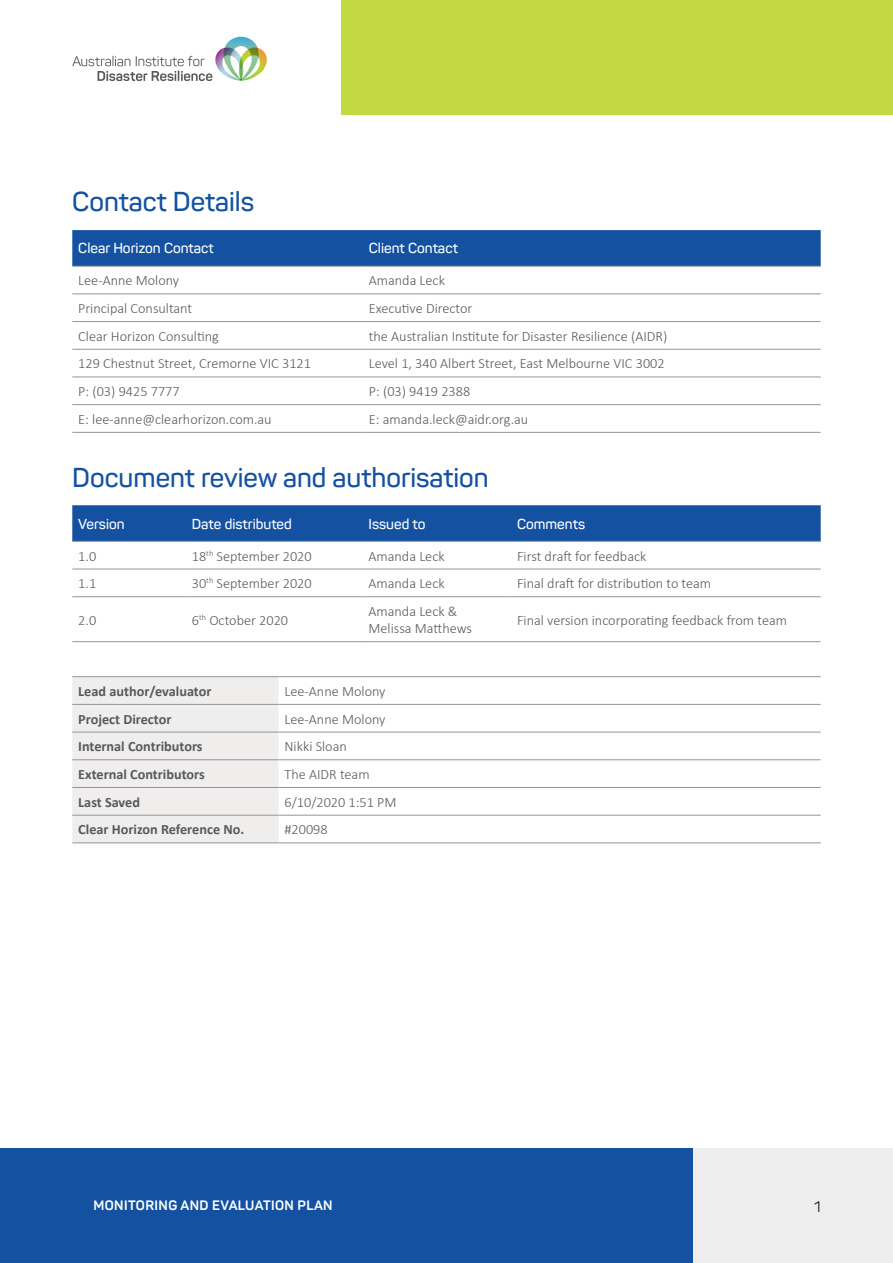
<style>
.page{position:relative;width:893px;height:1263px;background:#fff}
.page>*{position:absolute;margin:0;border:0;box-sizing:border-box;transform-origin:0 0}
.t1{font:600 27px "Panton";color:#1452a1}
.t2{font:15px "Panton";color:#1d1d1f}
.t3{font:300 14.25px/17.2px "Calibri";color:#58595b}
.t4{font:700 14.25px "Calibri";color:#58595b}
.t5{font:600 14.25px "Panton";color:#fff}
.t6{font:700 13.5px "Panton";letter-spacing:.03em;color:#fff}
</style>
<div class="page">
<div style="left:0;top:1148px;width:693px;height:115px;background:#1452a1"></div>
<div style="left:693px;top:1148px;width:200px;height:115px;background:#eeeded"></div>
<div style="left:340px;top:0;width:553px;height:115px;background:#c3d941"></div>
<svg style="left:72px;top:37px;width:195px;height:44px"></svg>
<div style="left:72px;top:230px;width:749px;height:36px;background:#1452a1"></div>
<hr style="left:72px;top:266px;width:291px;height:1px;background:#939598">
<hr style="left:363px;top:266px;width:458px;height:1px;background:#939598">
<hr style="left:72px;top:293px;width:291px;height:1px;background:#939598">
<hr style="left:363px;top:293px;width:458px;height:1px;background:#939598">
<hr style="left:72px;top:321px;width:291px;height:1px;background:#939598">
<hr style="left:363px;top:321px;width:458px;height:1px;background:#939598">
<hr style="left:72px;top:349px;width:291px;height:1px;background:#939598">
<hr style="left:363px;top:349px;width:458px;height:1px;background:#939598">
<hr style="left:72px;top:377px;width:291px;height:1px;background:#939598">
<hr style="left:363px;top:377px;width:458px;height:1px;background:#939598">
<hr style="left:72px;top:404px;width:291px;height:1px;background:#939598">
<hr style="left:363px;top:404px;width:458px;height:1px;background:#939598">
<hr style="left:72px;top:432px;width:291px;height:1px;background:#939598">
<hr style="left:363px;top:432px;width:458px;height:1px;background:#939598">
<div style="left:72px;top:505px;width:749px;height:36px;background:#1452a1"></div>
<hr style="left:72px;top:541px;width:114px;height:1px;background:#939598">
<hr style="left:186px;top:541px;width:177px;height:1px;background:#939598">
<hr style="left:363px;top:541px;width:148px;height:1px;background:#939598">
<hr style="left:511px;top:541px;width:310px;height:1px;background:#939598">
<hr style="left:72px;top:569px;width:114px;height:1px;background:#939598">
<hr style="left:186px;top:569px;width:177px;height:1px;background:#939598">
<hr style="left:363px;top:569px;width:148px;height:1px;background:#939598">
<hr style="left:511px;top:569px;width:310px;height:1px;background:#939598">
<hr style="left:72px;top:596px;width:114px;height:1px;background:#939598">
<hr style="left:186px;top:596px;width:177px;height:1px;background:#939598">
<hr style="left:363px;top:596px;width:148px;height:1px;background:#939598">
<hr style="left:511px;top:596px;width:310px;height:1px;background:#939598">
<hr style="left:72px;top:641px;width:114px;height:1px;background:#939598">
<hr style="left:186px;top:641px;width:177px;height:1px;background:#939598">
<hr style="left:363px;top:641px;width:148px;height:1px;background:#939598">
<hr style="left:511px;top:641px;width:310px;height:1px;background:#939598">
<div style="left:72px;top:677px;width:207px;height:165px;background:#efeeed"></div>
<hr style="left:279px;top:676px;width:542px;height:1px;background:#939598">
<hr style="left:279px;top:704px;width:542px;height:1px;background:#939598">
<hr style="left:279px;top:732px;width:542px;height:1px;background:#939598">
<hr style="left:279px;top:759px;width:542px;height:1px;background:#939598">
<hr style="left:279px;top:787px;width:542px;height:1px;background:#939598">
<hr style="left:279px;top:815px;width:542px;height:1px;background:#939598">
<hr style="left:279px;top:842px;width:542px;height:1px;background:#939598">
<hr style="left:72px;top:676px;width:207px;height:1px;background:#939598">
<hr style="left:72px;top:704px;width:207px;height:1px;background:#939598">
<hr style="left:72px;top:732px;width:207px;height:1px;background:#939598">
<hr style="left:72px;top:759px;width:207px;height:1px;background:#939598">
<hr style="left:72px;top:787px;width:207px;height:1px;background:#939598">
<hr style="left:72px;top:815px;width:207px;height:1px;background:#939598">
<hr style="left:72px;top:842px;width:207px;height:1px;background:#939598">
<h1 class="t1" style="left:72px;top:185px;width:184px">Contact Details</h1>
<p class="t5" style="left:78px;top:240px;width:137px">Clear Horizon Contact</p>
<p class="t5" style="left:369px;top:240px;width:91px">Client Contact</p>
<p class="t3" style="left:78px;top:272px;width:102px">Lee-Anne Molony</p>
<p class="t3" style="left:369px;top:272px;width:78px">Amanda Leck</p>
<p class="t3" style="left:78px;top:300px;width:115px">Principal Consultant</p>
<p class="t3" style="left:369px;top:300px;width:105px">Executive Director</p>
<p class="t3" style="left:78px;top:327px;width:142px">Clear Horizon Consulting</p>
<p class="t3" style="left:369px;top:327px;width:300px">the Australian Institute for Disaster Resilience (AIDR)</p>
<p class="t3" style="left:78px;top:355px;width:234px">129 Chestnut Street, Cremorne VIC 3121</p>
<p class="t3" style="left:369px;top:355px;width:297px">Level 1, 340 Albert Street, East Melbourne VIC 3002</p>
<p class="t3" style="left:78px;top:383px;width:103px">P: (03) 9425 7777</p>
<p class="t3" style="left:369px;top:383px;width:103px">P: (03) 9419 2388</p>
<p class="t3" style="left:78px;top:410px;width:195px">E: lee-anne@clearhorizon.com.au</p>
<p class="t3" style="left:369px;top:410px;width:161px">E: amanda.leck@aidr.org.au</p>
<h1 class="t1" style="left:72px;top:460px;width:418px">Document review and authorisation</h1>
<p class="t5" style="left:78px;top:515px;width:48px">Version</p>
<p class="t5" style="left:192px;top:515px;width:102px">Date distributed</p>
<p class="t5" style="left:369px;top:515px;width:58px">Issued to</p>
<p class="t5" style="left:517px;top:515px;width:70px">Comments</p>
<p class="t3" style="left:78px;top:547px;width:19px">1.0</p>
<p class="t3" style="left:192px;top:547px;width:121px">18<sup>th</sup> September 2020</p>
<p class="t3" style="left:369px;top:547px;width:78px">Amanda Leck</p>
<p class="t3" style="left:517px;top:547px;width:131px">First draft for feedback</p>
<p class="t3" style="left:78px;top:575px;width:19px">1.1</p>
<p class="t3" style="left:192px;top:575px;width:121px">30<sup>th</sup> September 2020</p>
<p class="t3" style="left:369px;top:575px;width:78px">Amanda Leck</p>
<p class="t3" style="left:517px;top:575px;width:196px">Final draft for distribution to team</p>
<p class="t3" style="left:78px;top:611px;width:19px">2.0</p>
<p class="t3" style="left:192px;top:611px;width:98px">6<sup>th</sup> October 2020</p>
<p class="t3" style="left:369px;top:602px;width:105px">Amanda Leck &amp;<br>Melissa Matthews</p>
<p class="t3" style="left:517px;top:611px;width:271px">Final version incorporating feedback from team</p>
<p class="t4" style="left:78px;top:682px;width:135px">Lead author/evaluator</p>
<p class="t3" style="left:285px;top:682px;width:102px">Lee-Anne Molony</p>
<p class="t4" style="left:78px;top:710px;width:95px">Project Director</p>
<p class="t3" style="left:285px;top:710px;width:102px">Lee-Anne Molony</p>
<p class="t4" style="left:78px;top:738px;width:126px">Internal Contributors</p>
<p class="t3" style="left:285px;top:738px;width:64px">Nikki Sloan</p>
<p class="t4" style="left:78px;top:765px;width:128px">External Contributors</p>
<p class="t3" style="left:285px;top:765px;width:87px">The AIDR team</p>
<p class="t4" style="left:78px;top:793px;width:63px">Last Saved</p>
<p class="t3" style="left:285px;top:793px;width:114px">6/10/2020 1:51 PM</p>
<p class="t4" style="left:78px;top:821px;width:167px">Clear Horizon Reference No.</p>
<p class="t3" style="left:285px;top:821px;width:45px">#20098</p>
<p class="t6" style="left:93px;top:1197px;width:241px">MONITORING AND EVALUATION PLAN</p>
<p class="t2" style="left:814px;top:1197px;width:8px">1</p>
</div>
